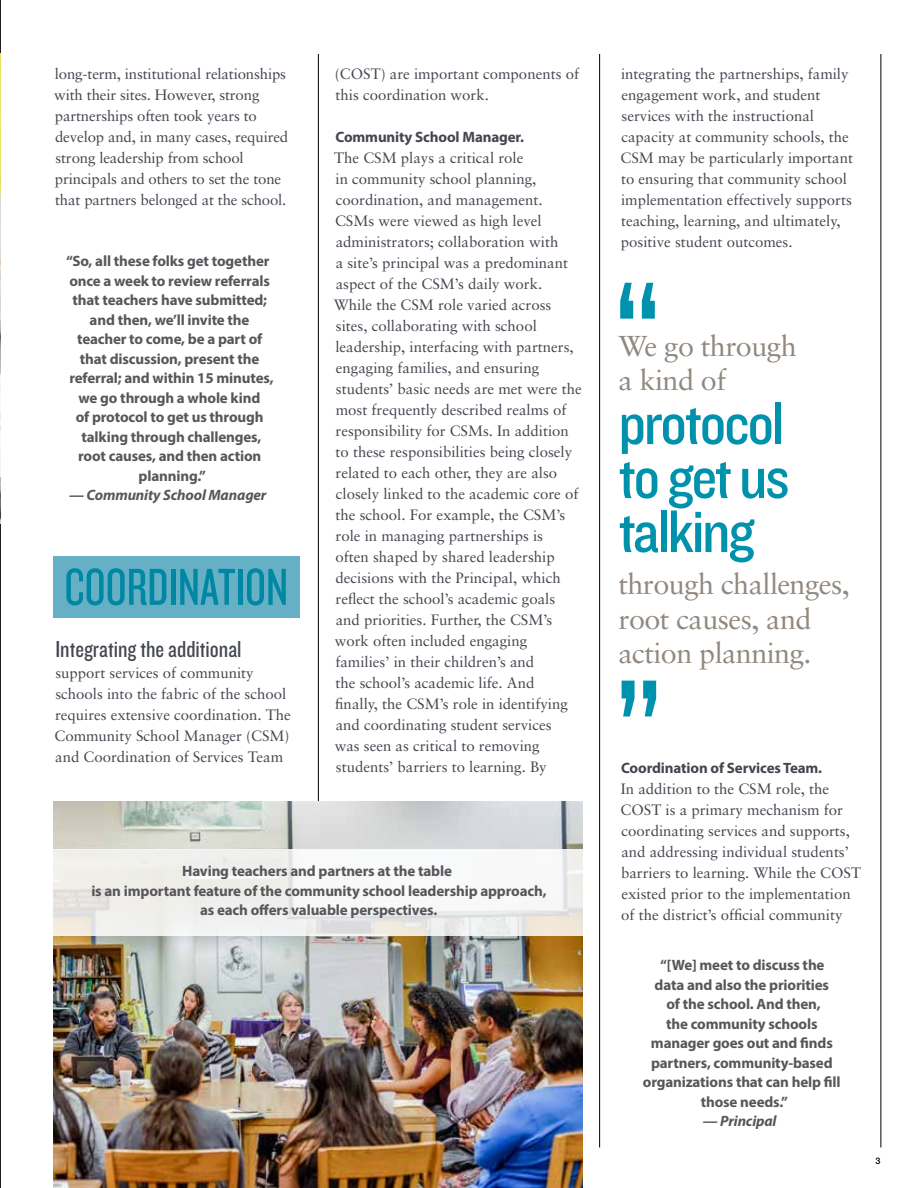
<style>
.page{position:relative;width:918px;height:1188px;background:#fff}
.page>*{position:absolute;margin:0;border:0;box-sizing:border-box;transform-origin:0 0}
.t1{font:500 156.75px "Raleway";color:#0092ad}
.t2{font:62.4px/54px "Knockout HTF30 Junior Welterwt";letter-spacing:-.04em;color:#0092ad;text-align:justify}
.t3{font:54px "Knockout HTF28 Junior Featherwt";color:#0087a4}
.t4{font:28.8px/34.5px "Sabon";letter-spacing:-.02em;color:#918880}
.t5{font:24px "Knockout HTF29 Junior Liteweight";color:#43464f}
.t6{font:15px/21px "Sabon";color:#43464f}
.t7{font:700 15px/19.5px "Myriad Pro";letter-spacing:-.01em;color:#57565b;text-align:center}
.t8{font:700 15px "Myriad Pro";letter-spacing:-.01em;color:#43464f}
.t9{font:italic 700 15px "Myriad Pro";letter-spacing:-.01em;color:#57565b}
.t10{font:500 9px "Helvetica Neue";color:#000}
</style>
<div class="page">
<hr style="left:0;top:0;width:1px;height:1188px;background:#000">
<hr style="left:318px;top:54px;width:1px;height:1094px;background:#000">
<div style="left:53px;top:556px;width:247px;height:62px;background:#65b0c5"></div>
<img style="left:0;top:53px;width:1px;height:471px">
<hr style="left:881px;top:54px;width:1px;height:1094px;background:#000">
<hr style="left:599px;top:54px;width:1px;height:1094px;background:#000">
<img style="left:54px;top:802px;width:528px;height:386px">
<svg style="left:53px;top:849px;width:530px;height:86px;fill:#f1f1ef"></svg>
<div style="left:0;top:374px;width:21px;height:103px;background:#fff"></div>
<p class="t6" style="left:54px;top:63px;width:235px">long-term, institutional relationships with their sites. However, strong partnerships often took years to develop and, in many cases, required strong leadership from school principals and others to set the tone that partners belonged at the school.</p>
<p class="t7" style="left:66px;top:251px;width:209px">“So, all these folks get together once a week to review referrals that teachers have submitted; and then, we’ll invite the teacher to come, be a part of that discussion, present the referral; and within 15 minutes, we go through a whole kind<br>of protocol to get us through talking through challenges, root causes, and then action planning.”</p>
<p class="t9" style="left:69px;top:486px;width:199px">— Community School Manager</p>
<h3 class="t3" style="left:64px;top:560px;width:225px">COORDINATION</h3>
<h3 class="t5" style="left:55px;top:636px;width:188px">Integrating the additional</h3>
<p class="t6" style="left:55px;top:662px;width:238px">support services of community schools into the fabric of the school requires extensive coordination. The Community School Manager (CSM) and Coordination of Services Team</p>
<p class="t6" style="left:335px;top:63px;width:246px">(COST) are important components of this coordination work.</p>
<p class="t8" style="left:336px;top:127px;width:190px">Community School Manager.</p>
<p class="t6" style="left:334px;top:147px;width:249px">The CSM plays a critical role<br>in community school planning, coordination, and management.<br>CSMs were viewed as high level administrators; collaboration with<br>a site’s principal was a predominant aspect of the CSM’s daily work.<br>While the CSM role varied across sites, collaborating with school leadership, interfacing with partners, engaging families, and ensuring students’ basic needs are met were the most frequently described realms of responsibility for CSMs. In addition to these responsibilities being closely related to each other, they are also closely linked to the academic core of the school. For example, the CSM’s role in managing partnerships is<br>often shaped by shared leadership decisions with the Principal, which reflect the school’s academic goals<br>and priorities. Further, the CSM’s work often included engaging families’ in their children’s and<br>the school’s academic life. And<br>finally, the CSM’s role in identifying and coordinating student services<br>was seen as critical to removing students’ barriers to learning. By</p>
<p class="t7" style="left:91px;top:861px;width:457px">Having teachers and partners at the table<br>is an important feature of the community school leadership approach, as each offers valuable perspectives.</p>
<p class="t6" style="left:621px;top:63px;width:234px">integrating the partnerships, family engagement work, and student services with the instructional capacity at community schools, the CSM may be particularly important to ensuring that community school implementation effectively supports teaching, learning, and ultimately, positive student outcomes.</p>
<h1 class="t1" style="left:610px;top:251px;width:56px">“</h1>
<h3 class="t4" style="left:618px;top:328px;width:180px">We go through a kind of</h3>
<h2 class="t2" style="left:618px;top:399px;width:173px">protocol to get us talking</h2>
<h3 class="t4" style="left:618px;top:567px;width:233px">through challenges, root causes, and action planning.</h3>
<h1 class="t1" style="left:612px;top:649px;width:55px">”</h1>
<p class="t8" style="left:621px;top:758px;width:203px">Coordination of Services Team.</p>
<p class="t6" style="left:621px;top:778px;width:242px">In addition to the CSM role, the COST is a primary mechanism for coordinating services and supports, and addressing individual students’ barriers to learning. While the COST existed prior to the implementation of the district’s official community</p>
<p class="t7" style="left:643px;top:955px;width:199px">“[We] meet to discuss the data and also the priorities<br>of the school. And then,<br>the community schools manager goes out and finds partners, community-based organizations that can help fill those needs.”</p>
<p class="t9" style="left:703px;top:1111px;width:75px">— Principal</p>
<p class="t10" style="left:875px;top:1155px;width:7px">3</p>
</div>
